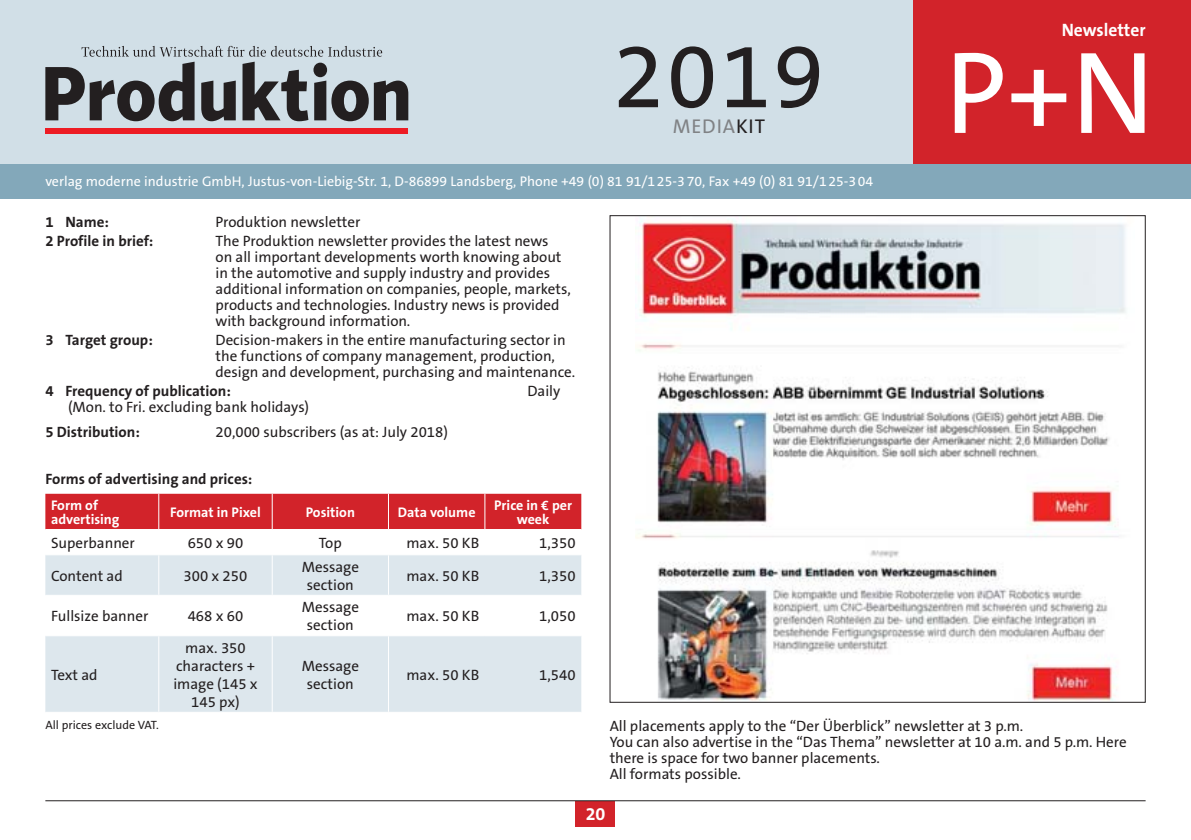
<style>
.page{position:relative;width:1191px;height:840px;background:#fff}
.page>*{position:absolute;margin:0;border:0;box-sizing:border-box;transform-origin:0 0}
.t1{font:117.8px "The Sans Os F";color:#fff}
.t2{font:92px "The Sans Os F";color:#231f20}
.t3{font:20px "The Sans Os F";letter-spacing:.045em;color:#808285}
.t4{font:700 18px "The Sans Os F";color:#fff}
.t5{font:15px/16px "The Sans Os F";color:#231f20;text-align:center}
.t6{font:700 15px "The Sans Os F";color:#231f20}
.t7{font:14px "The Sans Os F";color:#fff}
.t8{font:700 14px/14px "The Sans Os F";color:#fff}
.t9{font:12px "The Sans Os F";color:#231f20}
.s1{color:#231f20}
</style>
<div class="page">
<div style="left:575px;top:800px;width:40px;height:25px;background:#d2232a"></div>
<hr style="left:45px;top:799px;width:1100px;height:1px;background:#231f20">
<div style="left:0;top:0;width:1191px;height:164px;background:#d1dfe7"></div>
<div style="left:913px;top:0;width:278px;height:198px;background:#d2232a"></div>
<div style="left:0;top:164px;width:1191px;height:34px;background:#83a8ba"></div>
<div style="left:45px;top:128px;width:363px;height:5px;background:#ed1c24"></div>
<svg style="left:45px;top:46px;width:363px;height:75px"></svg>
<svg style="left:45px;top:555px;width:536px;height:156px;fill:#dde7ed"></svg>
<div style="left:45px;top:493px;width:536px;height:37px;background:#d2232a"></div>
<hr style="left:485px;top:528px;width:96px;height:1px;background:#fff">
<hr style="left:158px;top:555px;width:1px;height:39px;background:#fff">
<hr style="left:272px;top:555px;width:1px;height:39px;background:#fff">
<hr style="left:388px;top:555px;width:1px;height:39px;background:#fff">
<hr style="left:45px;top:594px;width:114px;height:1px;background:#fff">
<hr style="left:159px;top:594px;width:113px;height:1px;background:#fff">
<hr style="left:158px;top:595px;width:1px;height:40px;background:#fff">
<hr style="left:272px;top:594px;width:116px;height:1px;background:#fff">
<hr style="left:272px;top:595px;width:1px;height:40px;background:#fff">
<hr style="left:388px;top:594px;width:97px;height:1px;background:#fff">
<hr style="left:388px;top:595px;width:1px;height:40px;background:#fff">
<hr style="left:485px;top:594px;width:96px;height:1px;background:#fff">
<hr style="left:45px;top:635px;width:114px;height:1px;background:#fff">
<hr style="left:159px;top:635px;width:113px;height:1px;background:#fff">
<hr style="left:158px;top:636px;width:1px;height:75px;background:#fff">
<hr style="left:272px;top:635px;width:116px;height:1px;background:#fff">
<hr style="left:272px;top:636px;width:1px;height:75px;background:#fff">
<hr style="left:388px;top:635px;width:97px;height:1px;background:#fff">
<hr style="left:388px;top:636px;width:1px;height:75px;background:#fff">
<hr style="left:485px;top:635px;width:96px;height:1px;background:#fff">
<hr style="left:388px;top:493px;width:1px;height:35px;background:#fff">
<hr style="left:484px;top:493px;width:1px;height:35px;background:#fff">
<img style="left:635px;top:220px;width:491px;height:480px">
<h2 class="t2" style="left:613px;top:30px;width:212px">2019</h2>
<h3 class="t3" style="left:672px;top:116px;width:94px">MEDIA<span class="s1">KIT</span></h3>
<p class="t7" style="left:45px;top:174px;width:829px">verlag moderne industrie GmbH, Justus-von-Liebig-Str. 1, D-86899 Landsberg, Phone +49 (0) 81 91/1 25-3 70, Fax +49 (0) 81 91/1 25-3 04</p>
<p class="t6" style="left:45px;top:214px;width:65px">1 Name:</p>
<p class="t5" style="left:215px;top:214px;width:146px">Produktion newsletter</p>
<p class="t6" style="left:45px;top:233px;width:109px">2 Profile in brief:</p>
<p class="t5" style="left:215px;top:233px;width:357px;text-align:left">The Produktion newsletter provides the latest news<br>on all important developments worth knowing about in the automotive and supply industry and provides additional information on companies, people, markets, products and technologies. Industry news is provided with background information.</p>
<p class="t6" style="left:45px;top:332px;width:109px">3 Target group:</p>
<p class="t5" style="left:215px;top:332px;width:361px;text-align:left">Decision-makers in the entire manufacturing sector in the functions of company management, production, design and development, purchasing and maintenance.</p>
<p class="t6" style="left:45px;top:383px;width:187px">4 Frequency of publication:</p>
<p class="t5" style="left:527px;top:383px;width:34px">Daily</p>
<p class="t5" style="left:68px;top:399px;width:242px">(Mon. to Fri. excluding bank holidays)</p>
<p class="t6" style="left:45px;top:424px;width:96px">5 Distribution:</p>
<p class="t5" style="left:215px;top:424px;width:234px">20,000 subscribers (as at: July 2018)</p>
<p class="t6" style="left:45px;top:472px;width:209px">Forms of advertising and prices:</p>
<p class="t8" style="left:51px;top:498px;width:70px">Form of advertising</p>
<p class="t8" style="left:170px;top:505px;width:92px">Format in Pixel</p>
<p class="t8" style="left:306px;top:505px;width:51px">Position</p>
<p class="t8" style="left:398px;top:505px;width:79px">Data volume</p>
<p class="t8" style="left:494px;top:498px;width:79px;text-align:center">Price in € per week</p>
<p class="t5" style="left:51px;top:535px;width:85px">Superbanner</p>
<p class="t5" style="left:188px;top:535px;width:57px">650 x 90</p>
<p class="t5" style="left:319px;top:535px;width:24px">Top</p>
<p class="t5" style="left:406px;top:535px;width:74px">max. 50 KB</p>
<p class="t5" style="left:539px;top:535px;width:38px">1,350</p>
<p class="t5" style="left:51px;top:568px;width:73px">Content ad</p>
<p class="t5" style="left:184px;top:568px;width:65px">300 x 250</p>
<p class="t5" style="left:302px;top:558px;width:59px;line-height:18px">Message section</p>
<p class="t5" style="left:406px;top:568px;width:74px">max. 50 KB</p>
<p class="t5" style="left:539px;top:568px;width:38px">1,350</p>
<p class="t5" style="left:51px;top:608px;width:99px">Fullsize banner</p>
<p class="t5" style="left:188px;top:608px;width:57px">468 x 60</p>
<p class="t5" style="left:302px;top:598px;width:59px;line-height:18px">Message section</p>
<p class="t5" style="left:406px;top:608px;width:74px">max. 50 KB</p>
<p class="t5" style="left:539px;top:608px;width:38px">1,050</p>
<p class="t5" style="left:51px;top:666px;width:48px">Text ad</p>
<p class="t5" style="left:173px;top:638px;width:86px;line-height:18px">max. 350 characters + image (145 x<br>145 px)</p>
<p class="t5" style="left:302px;top:656px;width:59px;line-height:18px">Message section</p>
<p class="t5" style="left:406px;top:666px;width:74px">max. 50 KB</p>
<p class="t5" style="left:539px;top:666px;width:38px">1,540</p>
<p class="t4" style="left:1061px;top:21px;width:85px">Newsletter</p>
<h1 class="t1" style="left:944px;top:35px;width:211px">P+N</h1>
<p class="t9" style="left:45px;top:718px;width:115px">All prices exclude VAT.</p>
<p class="t5" style="left:609px;top:718px;width:518px;text-align:left">All placements apply to the “Der Überblick” newsletter at 3 p.m.<br>You can also advertise in the “Das Thema” newsletter at 10 a.m. and 5 p.m. Here there is space for two banner placements.<br>All formats possible.</p>
<p class="t4" style="left:586px;top:804px;width:21px">20</p>
</div>
